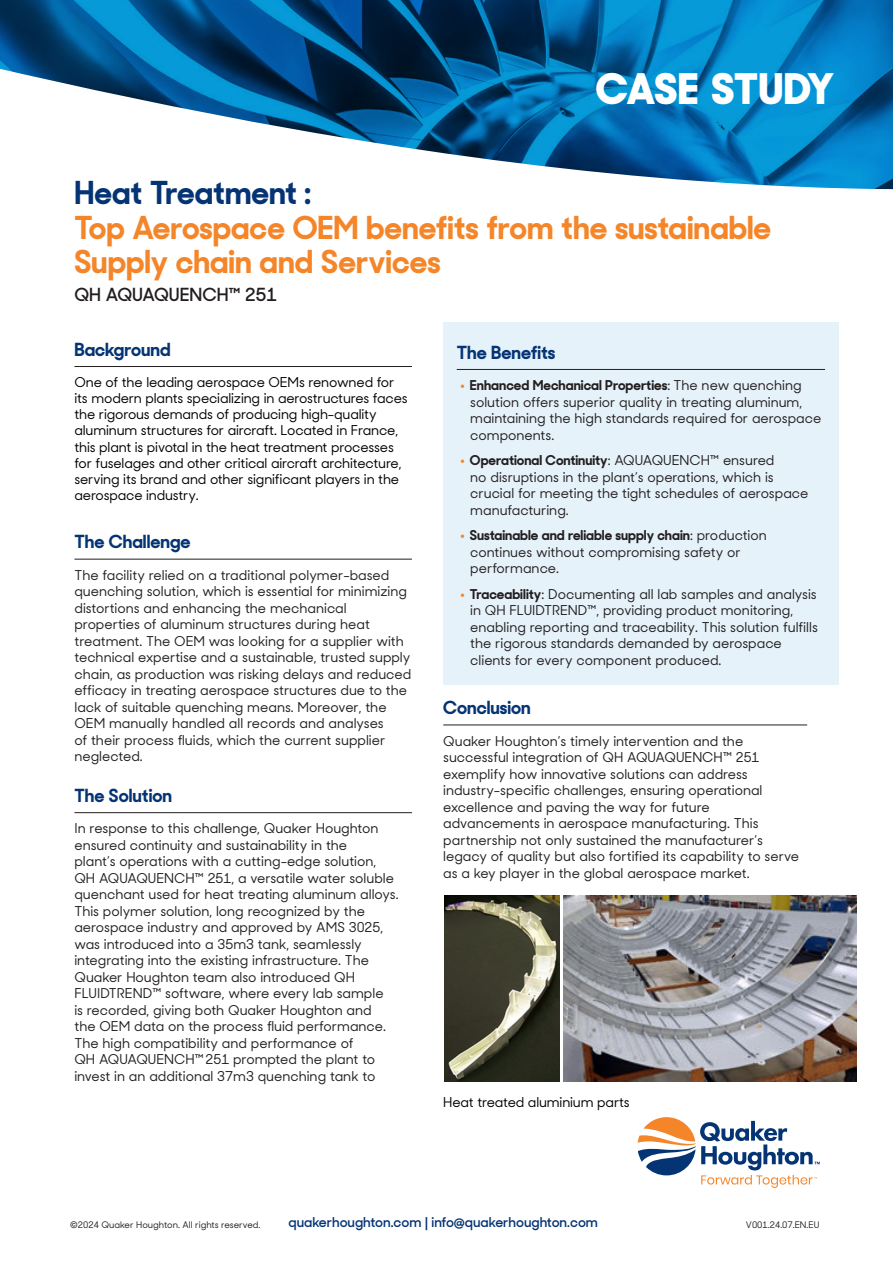
<style>
.page{position:relative;width:893px;height:1263px;background:#fff}
.page>*{position:absolute;margin:0;border:0;box-sizing:border-box;transform-origin:0 0}
.t1{font:800 42px "Sharp Sans Display No 2";color:#fff}
.t2{font:700 31.5px/34.5px "Sharp Sans Display No 2";color:#f58529}
.t3{font:700 31.5px "Sharp Sans Display No 2";color:#053474}
.t4{font:700 18px "Sharp Sans Display No 2";color:#053474}
.t5{font:600 18px "Sharp Sans Display No 2";color:#231f20}
.t6{font:500 13.5px/16.5px "Sharp Sans Display No 2";color:#231f20}
.t7{font:500 13.5px/16.2px "Sharp Sans Display No 2";letter-spacing:-.01em;color:#000}
.t8{font:600 13.5px "Sharp Sans Display No 2";color:#053474}
.t9{font:500 9px "Sharp Sans Display No 2";color:#231f20}
.s1{font-weight:400;font-size:27px;color:#f58529}
.s2{font-weight:700}
</style>
<div class="page">
<svg style="left:0;top:0;width:893px;height:6px;background:#02649f"></svg>
<svg style="left:0;top:6px;width:893px;height:184px"></svg>
<svg style="left:638px;top:1117px;width:182px;height:71px"></svg>
<hr style="left:74px;top:366px;width:338px;height:1px;background:#231f20">
<hr style="left:74px;top:559px;width:338px;height:1px;background:#231f20">
<hr style="left:74px;top:812px;width:338px;height:1px;background:#231f20">
<div style="left:443px;top:323px;width:395px;height:362px;background:#e6f2fa"></div>
<hr style="left:457px;top:369px;width:368px;height:1px;background:#231f20">
<hr style="left:443px;top:724px;width:364px;height:1px;background:#231f20">
<img style="left:563px;top:895px;width:294px;height:187px">
<img style="left:445px;top:895px;width:114px;height:187px">
<h1 class="t1" style="left:596px;top:64px;width:239px">CASE STUDY</h1>
<h2 class="t3" style="left:74px;top:175px;width:238px">Heat Treatment :</h2>
<h2 class="t2" style="left:74px;top:206px;width:698px">Top Aerospace OEM benefits from the sustainable<br>Supply chain and Services</h2>
<h3 class="t5" style="left:74px;top:288px;width:204px">QH AQUAQUENCH™ 251</h3>
<h3 class="t4" style="left:74px;top:334px;width:98px">Background</h3>
<p class="t7" style="left:74px;top:375px;width:335px">One of the leading aerospace OEMs renowned for its modern plants specializing in aerostructures faces the rigorous demands of producing high-quality aluminum structures for aircraft. Located in France, this plant is pivotal in the heat treatment processes for fuselages and other critical aircraft architecture, serving its brand and other significant players in the aerospace industry.</p>
<h3 class="t4" style="left:74px;top:526px;width:118px">The Challenge</h3>
<p class="t6" style="left:74px;top:568px;width:338px">The facility relied on a traditional polymer-based quenching solution, which is essential for minimizing distortions and enhancing the mechanical properties of aluminum structures during heat treatment. The OEM was looking for a supplier with technical expertise and a sustainable, trusted supply chain, as production was risking delays and reduced efficacy in treating aerospace structures due to the lack of suitable quenching means. Moreover, the OEM manually handled all records and analyses<br>of their process fluids, which the current supplier neglected.</p>
<h3 class="t4" style="left:74px;top:780px;width:99px">The Solution</h3>
<p class="t6" style="left:74px;top:822px;width:326px">In response to this challenge, Quaker Houghton ensured continuity and sustainability in the<br>plant’s operations with a cutting-edge solution, QH AQUAQUENCH™ 251, a versatile water soluble quenchant used for heat treating aluminum alloys.<br>This polymer solution, long recognized by the aerospace industry and approved by AMS 3025, was introduced into a 35m3 tank, seamlessly integrating into the existing infrastructure. The Quaker Houghton team also introduced QH FLUIDTREND™ software, where every lab sample<br>is recorded, giving both Quaker Houghton and<br>the OEM data on the process fluid performance.<br>The high compatibility and performance of<br>QH AQUAQUENCH™ 251 prompted the plant to invest in an additional 37m3 quenching tank to</p>
<h3 class="t4" style="left:457px;top:337px;width:100px">The Benefits</h3>
<p class="t6" style="left:470px;top:378px;width:353px;text-indent:-12px"><span class="s1">•</span> <span class="s2">Enhanced Mechanical Properties</span>: The new quenching solution offers superior quality in treating aluminum, maintaining the high standards required for aerospace components.</p>
<p class="t6" style="left:470px;top:453px;width:340px;text-indent:-12px"><span class="s1">•</span> <span class="s2">Operational Continuity</span>: AQUAQUENCH™ ensured<br>no disruptions in the plant’s operations, which is crucial for meeting the tight schedules of aerospace manufacturing.</p>
<p class="t6" style="left:470px;top:528px;width:298px;text-indent:-12px"><span class="s1">•</span> <span class="s2">Sustainable and reliable supply chain</span>: production continues without compromising safety or performance.</p>
<p class="t6" style="left:470px;top:587px;width:349px;text-indent:-12px"><span class="s1">•</span> <span class="s2">Traceability</span>: Documenting all lab samples and analysis in QH FLUIDTREND™, providing product monitoring, enabling reporting and traceability. This solution fulfills the rigorous standards demanded by aerospace clients for every component produced.</p>
<h3 class="t4" style="left:443px;top:692px;width:89px">Conclusion</h3>
<p class="t6" style="left:443px;top:734px;width:357px">Quaker Houghton’s timely intervention and the successful integration of QH AQUAQUENCH™ 251 exemplify how innovative solutions can address industry-specific challenges, ensuring operational excellence and paving the way for future advancements in aerospace manufacturing. This partnership not only sustained the manufacturer’s legacy of quality but also fortified its capability to serve as a key player in the global aerospace market.</p>
<p class="t7" style="left:443px;top:1096px;width:188px">Heat treated aluminium parts</p>
<p class="t9" style="left:70px;top:1221px;width:192px">©2024 Quaker Houghton. All rights reserved.</p>
<p class="t8" style="left:288px;top:1217px;width:311px">quakerhoughton.com | info@quakerhoughton.com</p>
<p class="t9" style="left:746px;top:1221px;width:75px">V001.24.07.EN.EU</p>
</div>
